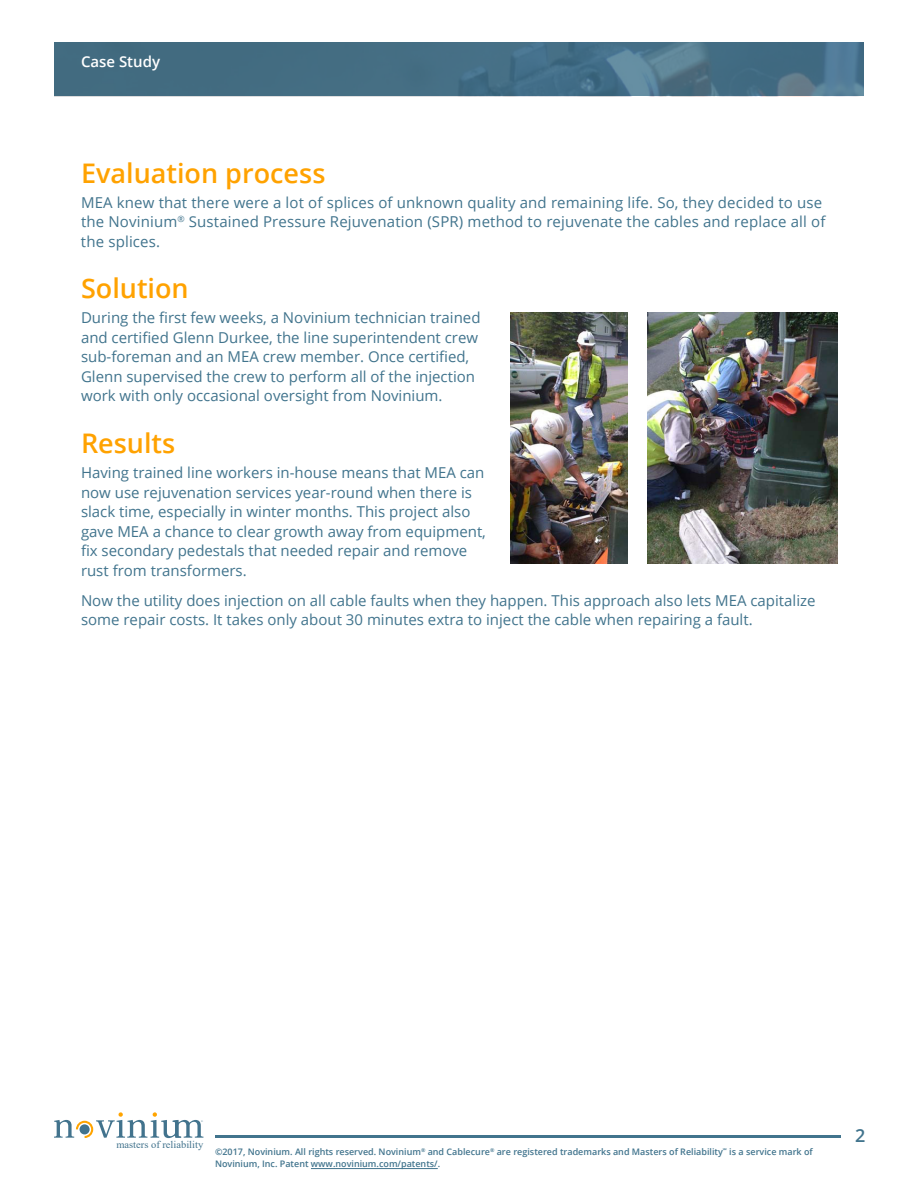
<style>
.page{position:relative;width:918px;height:1188px;background:#fff}
.page>*{position:absolute;margin:0;border:0;box-sizing:border-box;transform-origin:0 0}
.t1{font:600 27px "Open Sans";color:#ffa200}
.t2{font:600 18px "Open Sans";color:#41748d}
.t3{font:15px/19.5px "Open Sans";color:#41748d}
.t4{font:600 15px "Open Sans";color:#fff}
.t5{font:10.35px "Times New Roman";color:#42738d}
.t6{font:600 9px/12px "Open Sans";color:#41748d}
.t7{font:2.55px "Times New Roman";color:#42738d}
</style>
<div class="page">
<img style="left:54px;top:42px;width:810px;height:54px">
<svg style="left:54px;top:1112px;width:149px;height:26px"></svg>
<hr style="left:215px;top:1135px;width:626px;height:3px;background:#41748d">
<hr style="left:311px;top:1168px;width:127px;height:1px;background:#41748d">
<img style="left:648px;top:312px;width:189px;height:252px">
<img style="left:510px;top:312px;width:118px;height:252px">
<p class="t4" style="left:81px;top:51px;width:81px">Case Study</p>
<h1 class="t1" style="left:81px;top:154px;width:246px">Evaluation process</h1>
<p class="t3" style="left:81px;top:192px;width:746px">MEA knew that there were a lot of splices of unknown quality and remaining life. So, they decided to use the Novinium<sup>®</sup> Sustained Pressure Rejuvenation (SPR) method to rejuvenate the cables and replace all of the splices.</p>
<h1 class="t1" style="left:81px;top:270px;width:109px">Solution</h1>
<p class="t3" style="left:81px;top:308px;width:401px">During the first few weeks, a Novinium technician trained and certified Glenn Durkee, the line superintendent crew sub-foreman and an MEA crew member. Once certified, Glenn supervised the crew to perform all of the injection work with only occasional oversight from Novinium.</p>
<h1 class="t1" style="left:81px;top:425px;width:96px">Results</h1>
<p class="t3" style="left:81px;top:463px;width:406px">Having trained line workers in-house means that MEA can now use rejuvenation services year-round when there is slack time, especially in winter months. This project also gave MEA a chance to clear growth away from equipment, fix secondary pedestals that needed repair and remove rust from transformers.</p>
<p class="t3" style="left:81px;top:590px;width:736px">Now the utility does injection on all cable faults when they happen. This approach also lets MEA capitalize some repair costs. It takes only about 30 minutes extra to inject the cable when repairing a fault.</p>
<p class="t7" style="left:201px;top:1119px;width:3px">®</p>
<p class="t5" style="left:116px;top:1137px;width:88px">masters of reliability</p>
<p class="t6" style="left:215px;top:1146px;width:599px">©2017, Novinium. All rights reserved. Novinium<sup>®</sup> and Cablecure<sup>®</sup> are registered trademarks and Masters of Reliability<sup>℠</sup> is a service mark of<br>Novinium, Inc. Patent www.novinium.com/patents/.</p>
<p class="t2" style="left:855px;top:1123px;width:12px">2</p>
</div>
